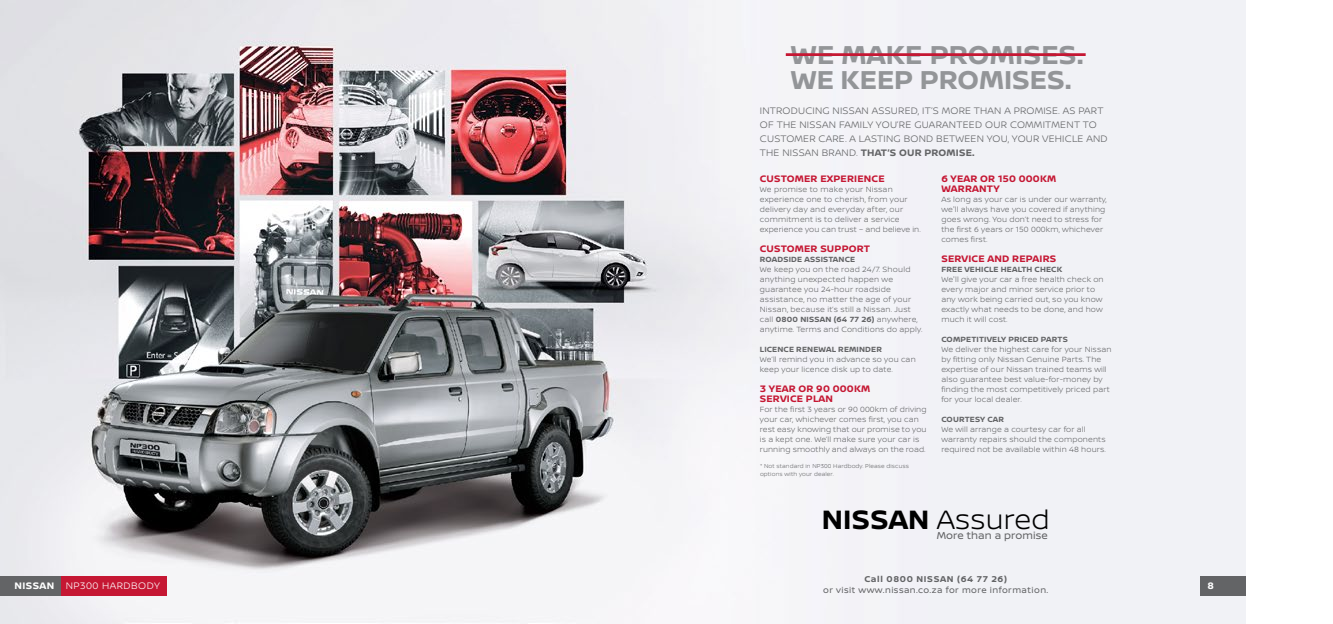
<style>
.page{position:relative;width:1333px;height:624px;background:#fff}
.page>*{position:absolute;margin:0;border:0;box-sizing:border-box;transform-origin:0 0}
.t1{font:300 28.3px "Nissan Brand";letter-spacing:.01em;color:#000}
.t2{font:700 27.5px/25.3px "Nissan Brand";color:#939598}
.t3{font:10.8px "Nissan Brand";letter-spacing:.01em;color:#636466}
.t4{font:300 10px/14px "Nissan Brand";letter-spacing:.02em;color:#636466}
.t5{font:700 10px/10px "Nissan Brand";letter-spacing:.02em;color:#c51733}
.t6{font:300 10px "Nissan Brand";letter-spacing:.05em;color:#fff}
.t7{font:700 10px "Nissan Brand";color:#fff}
.t8{font:9px "Nissan Brand";letter-spacing:.05em;color:#636466}
.t9{font:700 9px "Nissan Brand";letter-spacing:.075em;color:#636466}
.t10{font:300 8px/10px "Nissan Brand";letter-spacing:.02em;color:#636466}
.t11{font:700 8px "Nissan Brand";letter-spacing:.02em;color:#636466}
.t12{font:300 6px/8px "Nissan Brand";letter-spacing:.02em;color:#636466}
.s1{font-weight:700}
</style>
<div class="page">
<img style="left:0;top:0;width:1246px;height:624px">
<hr style="left:785px;top:53px;width:300px;height:3px;background:#c51733">
<div style="left:1200px;top:576px;width:47px;height:19px;background:#636466"></div>
<div style="left:1246px;top:0;width:86px;height:624px;background:#fff"></div>
<div style="left:60px;top:576px;width:106px;height:19px;background:#c51733"></div>
<div style="left:0;top:576px;width:60px;height:19px;background:#636466"></div>
<h2 class="t2" style="left:791px;top:41px;width:294px">WE MAKE PROMISES.<br>WE KEEP PROMISES.</h2>
<p class="t4" style="left:759px;top:103px;width:349px">INTRODUCING NISSAN ASSURED, IT’S MORE THAN A PROMISE. AS PART OF THE NISSAN FAMILY YOU’RE GUARANTEED OUR COMMITMENT TO CUSTOMER CARE. A LASTING BOND BETWEEN YOU, YOUR VEHICLE AND THE NISSAN BRAND. <span class="s1">THAT’S OUR PROMISE.</span></p>
<p class="t5" style="left:759px;top:173px;width:126px">CUSTOMER EXPERIENCE</p>
<p class="t10" style="left:759px;top:183px;width:162px">We promise to make your Nissan experience one to cherish, from your delivery day and everyday after, our commitment is to deliver a service experience you can trust – and believe in.</p>
<p class="t5" style="left:759px;top:243px;width:112px">CUSTOMER SUPPORT</p>
<p class="t11" style="left:759px;top:253px;width:97px">ROADSIDE ASSISTANCE</p>
<p class="t10" style="left:759px;top:263px;width:164px">We keep you on the road 24/7. Should anything unexpected happen we guarantee you 24-hour roadside assistance, no matter the age of your Nissan, because it’s still a Nissan. Just call <span class="s1">0800 NISSAN (64 77 26)</span> anywhere, anytime. Terms and Conditions do apply.</p>
<p class="t11" style="left:759px;top:343px;width:124px">LICENCE RENEWAL REMINDER</p>
<p class="t10" style="left:759px;top:353px;width:157px">We’ll remind you in advance so you can keep your licence disk up to date.</p>
<p class="t5" style="left:759px;top:383px;width:112px">3 YEAR OR 90 000KM<br>SERVICE PLAN</p>
<p class="t10" style="left:759px;top:403px;width:168px">For the first 3 years or 90 000km of driving your car, whichever comes first, you can rest easy knowing that our promise to you is a kept one. We’ll make sure your car is running smoothly and always on the road.</p>
<p class="t5" style="left:941px;top:173px;width:116px">6 YEAR OR 150 000KM<br>WARRANTY</p>
<p class="t10" style="left:941px;top:193px;width:167px">As long as your car is under our warranty, we'll always have you covered if anything goes wrong. You don’t need to stress for the first 6 years or 150 000km, whichever comes first.</p>
<p class="t5" style="left:941px;top:253px;width:116px">SERVICE AND REPAIRS</p>
<p class="t11" style="left:941px;top:263px;width:122px">FREE VEHICLE HEALTH CHECK</p>
<p class="t10" style="left:941px;top:273px;width:164px">We'll give your car a free health check on every major and minor service prior to any work being carried out, so you know exactly what needs to be done, and how much it will cost.</p>
<p class="t11" style="left:941px;top:333px;width:128px">COMPETITIVELY PRICED PARTS</p>
<p class="t10" style="left:941px;top:343px;width:172px">We deliver the highest care for your Nissan by fitting only Nissan Genuine Parts. The expertise of our Nissan trained teams will also guarantee best value-for-money by finding the most competitively priced part for your local dealer.</p>
<p class="t11" style="left:941px;top:413px;width:64px">COURTESY CAR</p>
<p class="t10" style="left:941px;top:423px;width:166px">We will arrange a courtesy car for all warranty repairs should the components required not be available within 48 hours.</p>
<p class="t12" style="left:760px;top:462px;width:151px">* Not standard in NP300 Hardbody. Please discuss options with your dealer.</p>
<h1 class="t1" style="left:821px;top:499px;width:229px"><span class="s1">NISSAN</span> Assured</h1>
<h3 class="t3" style="left:936px;top:527px;width:112px">More than a promise</h3>
<p class="t9" style="left:864px;top:572px;width:144px">Call 0800 NISSAN (64 77 26)</p>
<p class="t8" style="left:823px;top:583px;width:227px">or visit www.nissan.co.za for more information.</p>
<p class="t6" style="left:14px;top:578px;width:147px"><span class="s1">NISSAN</span> NP300 HARDBODY</p>
<p class="t7" style="left:1207px;top:579px;width:8px">8</p>
</div>
